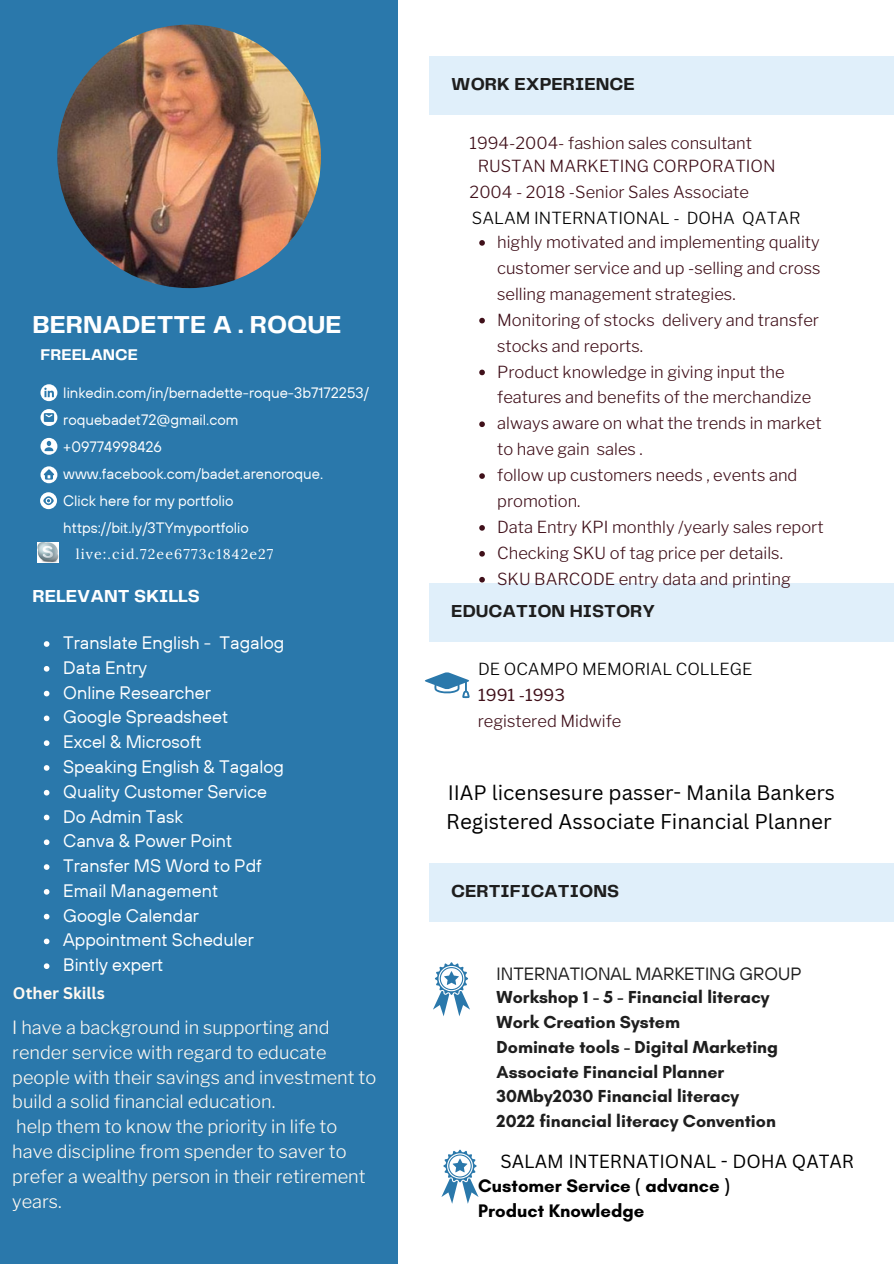
<style>
.page{position:relative;width:894px;height:1264px;background:#fff}
.page>*{position:absolute;margin:0;border:0;box-sizing:border-box;transform-origin:0 0}
.t1{font:700 25.5px "Telegraf";color:#fff}
.t2{font:20.7px "Canva Sans";color:#000}
.t3{font:20.4px "Canva Sans";color:#000}
.t4{font:700 18.45px/24.8px "Glacial Indifference";color:#000}
.t5{font:18.45px "Canva Sans";color:#000}
.t6{font:300 18.15px/24.8px "Libre Franklin";color:#fff9f1}
.t7{font:18px/24.8px "TT Hoves";color:#fff}
.t8{font:700 18px "Telegraf";color:#1e1e1e}
.t9{font:700 18px "Telegraf";color:#fff}
.t10{font:700 17.7px/24.8px "Glacial Indifference";color:#1e1e1e}
.t11{font:17.7px "TT Hoves";color:#1e1e1e}
.t12{font:300 16.5px/26px "Libre Franklin";color:#40101a}
.t13{font:300 16.5px "Libre Franklin";color:#000}
.t14{font:16.5px "Libre Franklin";color:#40101a}
.t15{font:700 16.35px "Canva Sans";color:#fff9f1}
.t16{font:700 16.2px "Telegraf";color:#fff}
.t17{font:15px/27px "TT Hoves";color:#fff}
.t18{font:14.1px "Lora";letter-spacing:.08em;color:#fff}
</style>
<div class="page">
<div style="left:0;top:0;width:397px;height:1263px;background:#2a78ab"></div>
<div style="left:429px;top:56px;width:464px;height:59px;background:#e0effa"></div>
<div style="left:429px;top:583px;width:464px;height:58px;background:#e0effa"></div>
<div style="left:429px;top:863px;width:464px;height:59px;background:#e0effa"></div>
<svg style="left:424px;top:672px;width:45px;height:26px"></svg>
<svg style="left:433px;top:962px;width:37px;height:54px"></svg>
<svg style="left:441px;top:1149px;width:37px;height:54px"></svg>
<svg style="left:40px;top:466px;width:17px;height:17px"></svg>
<svg style="left:40px;top:409px;width:17px;height:17px"></svg>
<svg style="left:40px;top:438px;width:17px;height:17px"></svg>
<svg style="left:40px;top:492px;width:17px;height:17px"></svg>
<svg style="left:40px;top:384px;width:17px;height:17px"></svg>
<img style="left:57px;top:25px;width:264px;height:263px;border-radius:50%">
<img style="left:38px;top:542px;width:20px;height:20px">
<svg style="left:44px;top:641px;width:5px;height:6px"></svg>
<svg style="left:44px;top:666px;width:5px;height:5px"></svg>
<svg style="left:44px;top:690px;width:5px;height:6px"></svg>
<svg style="left:44px;top:715px;width:5px;height:6px"></svg>
<svg style="left:44px;top:740px;width:5px;height:6px"></svg>
<svg style="left:44px;top:765px;width:5px;height:5px"></svg>
<svg style="left:44px;top:790px;width:5px;height:5px"></svg>
<svg style="left:44px;top:814px;width:5px;height:6px"></svg>
<svg style="left:44px;top:839px;width:5px;height:6px"></svg>
<svg style="left:44px;top:864px;width:5px;height:5px"></svg>
<svg style="left:44px;top:889px;width:5px;height:5px"></svg>
<svg style="left:44px;top:913px;width:5px;height:6px"></svg>
<svg style="left:44px;top:938px;width:5px;height:6px"></svg>
<svg style="left:44px;top:963px;width:5px;height:6px"></svg>
<svg style="left:479px;top:240px;width:5px;height:6px"></svg>
<svg style="left:479px;top:318px;width:5px;height:5px"></svg>
<svg style="left:479px;top:369px;width:5px;height:6px"></svg>
<svg style="left:479px;top:421px;width:5px;height:6px"></svg>
<svg style="left:479px;top:473px;width:5px;height:6px"></svg>
<svg style="left:479px;top:525px;width:5px;height:5px"></svg>
<svg style="left:479px;top:551px;width:5px;height:5px"></svg>
<svg style="left:479px;top:577px;width:5px;height:5px"></svg>
<h1 class="t1" style="left:33px;top:313px;width:310px">BERNADETTE A . ROQUE</h1>
<p class="t16" style="left:41px;top:348px;width:99px">FREELANCE</p>
<p class="t17" style="left:63px;top:379px;width:307px">linkedin.com/in/bernadette-roque-3b7172253/ roquebadet72@gmail.com<br>+09774998426 www.facebook.com/badet.arenoroque.<br>Click here for my portfolio https://bit.ly/3TYmyportfolio</p>
<p class="t18" style="left:76px;top:544px;width:199px">live:.cid.72ee6773c1842e27</p>
<p class="t9" style="left:33px;top:588px;width:169px">RELEVANT SKILLS</p>
<p class="t7" style="left:63px;top:630px;width:223px">Translate English - Tagalog<br>Data Entry<br>Online Researcher<br>Google Spreadsheet<br>Excel &amp; Microsoft<br>Speaking English &amp; Tagalog<br>Quality Customer Service<br>Do Admin Task<br>Canva &amp; Power Point<br>Transfer MS Word to Pdf<br>Email Management<br>Google Calendar<br>Appointment Scheduler<br>Bintly expert</p>
<p class="t15" style="left:13px;top:981px;width:93px">Other Skills</p>
<p class="t6" style="left:12px;top:1015px;width:365px">I have a background in supporting and render service with regard to educate people with their savings and investment to build a solid financial education.<br>help them to know the priority in life to have discipline from spender to saver to prefer a wealthy person in their retirement years.</p>
<p class="t8" style="left:451px;top:76px;width:185px">WORK EXPERIENCE</p>
<p class="t12" style="left:477px;top:131px;width:299px;line-height:23px;text-indent:-8px">1994-2004- fashion sales consultant<br>RUSTAN MARKETING CORPORATION</p>
<p class="t12" style="left:469px;top:179px;width:281px">2004 - 2018 -Senior Sales Associate</p>
<p class="t13" style="left:472px;top:208px;width:330px">SALAM INTERNATIONAL - DOHA QATAR</p>
<p class="t12" style="left:497px;top:229px;width:328px">highly motivated and implementing quality customer service and up -selling and cross selling management strategies.<br>Monitoring of stocks delivery and transfer stocks and reports.<br>Product knowledge in giving input the features and benefits of the merchandize always aware on what the trends in market to have gain sales .<br>follow up customers needs , events and promotion.<br>Data Entry KPI monthly /yearly sales report Checking SKU of tag price per details.<br>SKU BARCODE entry data and printing</p>
<p class="t8" style="left:451px;top:603px;width:205px">EDUCATION HISTORY</p>
<p class="t13" style="left:478px;top:658px;width:275px">DE OCAMPO MEMORIAL COLLEGE</p>
<p class="t14" style="left:478px;top:684px;width:88px">1991 -1993</p>
<p class="t12" style="left:477px;top:707px;width:145px">registered Midwife</p>
<p class="t3" style="left:447px;top:777px;width:389px">IIAP licensesure passer- Manila Bankers</p>
<p class="t2" style="left:446px;top:807px;width:387px">Registered Associate Financial Planner</p>
<p class="t8" style="left:451px;top:883px;width:169px">CERTIFICATIONS</p>
<p class="t11" style="left:496px;top:961px;width:306px">INTERNATIONAL MARKETING GROUP</p>
<p class="t10" style="left:496px;top:984px;width:283px">Workshop 1 - 5 - Financial literacy<br>Work Creation System<br>Dominate tools - Digital Marketing<br>Associate Financial Planner<br>30Mby2030 Financial literacy<br>2022 financial literacy Convention</p>
<p class="t5" style="left:500px;top:1147px;width:355px">SALAM INTERNATIONAL - DOHA QATAR</p>
<p class="t4" style="left:478px;top:1173px;width:253px">Customer Service ( advance )<br>Product Knowledge</p>
</div>
